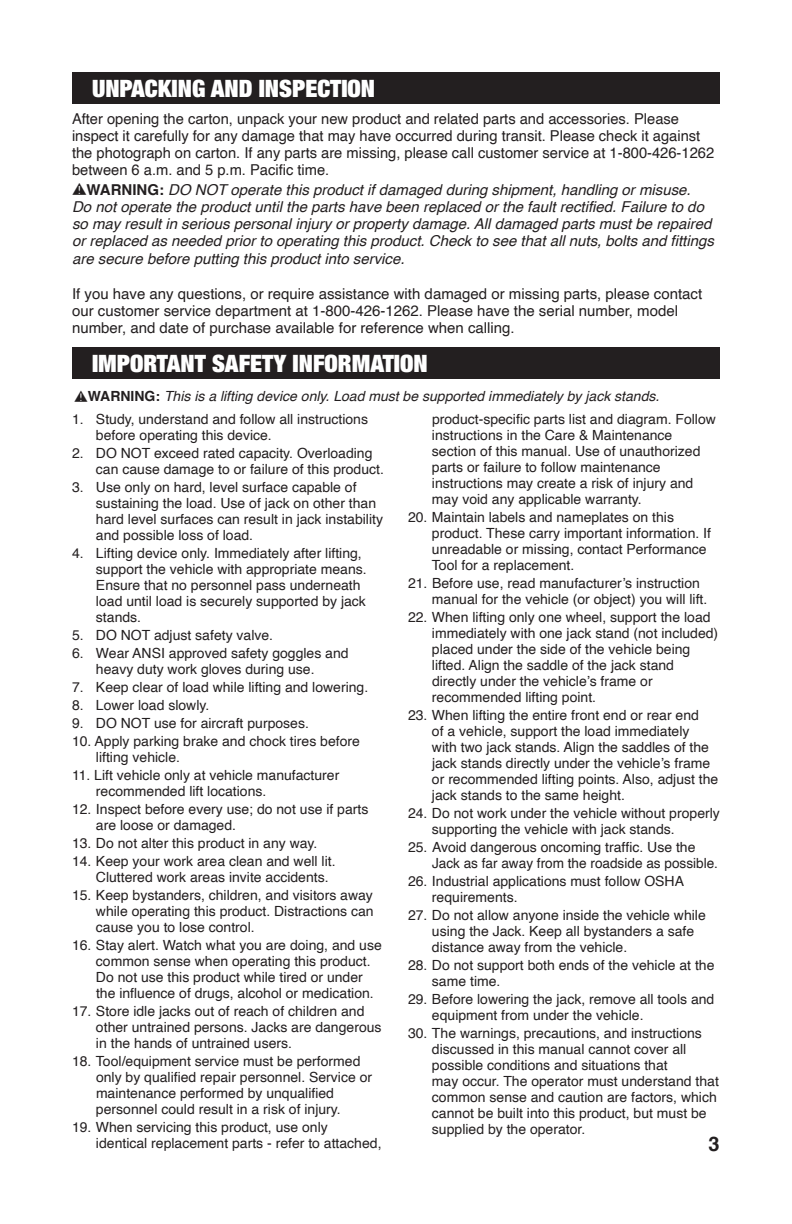
<style>
.page{position:relative;width:792px;height:1224px;background:#fff}
.page>*{position:absolute;margin:0;border:0;box-sizing:border-box;transform-origin:0 0}
.t1{font:900 expanded 24px "Helvetica Neue";color:#fff}
.t2{font:700 20px "Helvetica";color:#231f20}
.t3{font:15px/17px "Helvetica";color:#231f20}
.t4{font:italic 15px/17.2px "Helvetica";color:#231f20}
.list_2{font:14px "Helvetica";color:#231f20}
.subHead{font:italic 14px "Helvetica";color:#231f20}
.s1{font-weight:700;font-style:normal}
</style>
<div class="page">
<div style="left:72px;top:72px;width:648px;height:31px;background:#231f20"></div>
<div style="left:72px;top:347px;width:648px;height:31px;background:#231f20"></div>
<p class="t1" style="left:92px;top:73px;width:285px">UNPACKING AND INSPECTION</p>
<p class="t3" style="left:72px;top:110px;width:644px">After opening the carton, unpack your new product and related parts and accessories. Please inspect it carefully for any damage that may have occurred during transit. Please check it against the photograph on carton. If any parts are missing, please call customer service at 1-800-426-1262 between 6 a.m. and 5 p.m. Pacific time.</p>
<p class="t4" style="left:72px;top:181px;width:643px;text-indent:15px"><span class="s1">WARNING:</span> DO NOT operate this product if damaged during shipment, handling or misuse.<br>Do not operate the product until the parts have been replaced or the fault rectified. Failure to do so may result in serious personal injury or property damage. All damaged parts must be repaired or replaced as needed prior to operating this product. Check to see that all nuts, bolts and fittings are secure before putting this product into service.</p>
<p class="t3" style="left:72px;top:286px;width:632px">If you have any questions, or require assistance with damaged or missing parts, please contact our customer service department at 1-800-426-1262. Please have the serial number, model number, and date of purchase available for reference when calling.</p>
<p class="t1" style="left:92px;top:348px;width:337px">IMPORTANT SAFETY INFORMATION</p>
<p class="subHead" style="left:88px;top:385px;width:573px"><span class="s1">WARNING:</span> This is a lifting device only. Load must be supported immediately by jack stands.</p>
<p class="list_2" style="left:72px;top:408px;width:298px">1. Study, understand and follow all instructions</p>
<p class="list_2" style="left:96px;top:424px;width:177px">before operating this device.</p>
<p class="list_2" style="left:72px;top:442px;width:302px">2. DO NOT exceed rated capacity. Overloading</p>
<p class="list_2" style="left:96px;top:458px;width:289px">can cause damage to or failure of this product.</p>
<p class="list_2" style="left:72px;top:476px;width:286px">3. Use only on hard, level surface capable of</p>
<p class="list_2" style="left:96px;top:492px;width:282px">sustaining the load. Use of jack on other than</p>
<p class="list_2" style="left:96px;top:508px;width:289px">hard level surfaces can result in jack instability</p>
<p class="list_2" style="left:96px;top:524px;width:159px">and possible loss of load.</p>
<p class="list_2" style="left:72px;top:542px;width:291px">4. Lifting device only. Immediately after lifting,</p>
<p class="list_2" style="left:96px;top:558px;width:272px">support the vehicle with appropriate means.</p>
<p class="list_2" style="left:96px;top:574px;width:266px">Ensure that no personnel pass underneath</p>
<p class="list_2" style="left:96px;top:590px;width:272px">load until load is securely supported by jack</p>
<p class="list_2" style="left:96px;top:606px;width:47px">stands.</p>
<p class="list_2" style="left:72px;top:624px;width:203px">5. DO NOT adjust safety valve.</p>
<p class="list_2" style="left:72px;top:642px;width:278px">6. Wear ANSI approved safety goggles and</p>
<p class="list_2" style="left:96px;top:658px;width:220px">heavy duty work gloves during use.</p>
<p class="list_2" style="left:72px;top:676px;width:298px">7. Keep clear of load while lifting and lowering.</p>
<p class="list_2" style="left:72px;top:694px;width:139px">8. Lower load slowly.</p>
<p class="list_2" style="left:72px;top:712px;width:238px">9. DO NOT use for aircraft purposes.</p>
<p class="list_2" style="left:72px;top:730px;width:289px">10. Apply parking brake and chock tires before</p>
<p class="list_2" style="left:96px;top:746px;width:86px">lifting vehicle.</p>
<p class="list_2" style="left:72px;top:764px;width:269px">11. Lift vehicle only at vehicle manufacturer</p>
<p class="list_2" style="left:96px;top:780px;width:172px">recommended lift locations.</p>
<p class="list_2" style="left:72px;top:798px;width:298px">12. Inspect before every use; do not use if parts</p>
<p class="list_2" style="left:96px;top:814px;width:142px">are loose or damaged.</p>
<p class="list_2" style="left:72px;top:832px;width:247px">13. Do not alter this product in any way.</p>
<p class="list_2" style="left:72px;top:850px;width:265px">14. Keep your work area clean and well lit.</p>
<p class="list_2" style="left:96px;top:866px;width:234px">Cluttered work areas invite accidents.</p>
<p class="list_2" style="left:72px;top:884px;width:302px">15. Keep bystanders, children, and visitors away</p>
<p class="list_2" style="left:96px;top:900px;width:279px">while operating this product. Distractions can</p>
<p class="list_2" style="left:96px;top:916px;width:160px">cause you to lose control.</p>
<p class="list_2" style="left:72px;top:934px;width:311px">16. Stay alert. Watch what you are doing, and use</p>
<p class="list_2" style="left:96px;top:950px;width:276px">common sense when operating this product.</p>
<p class="list_2" style="left:96px;top:966px;width:268px">Do not use this product while tired or under</p>
<p class="list_2" style="left:96px;top:982px;width:279px">the influence of drugs, alcohol or medication.</p>
<p class="list_2" style="left:72px;top:1000px;width:294px">17. Store idle jacks out of reach of children and</p>
<p class="list_2" style="left:96px;top:1016px;width:287px">other untrained persons. Jacks are dangerous</p>
<p class="list_2" style="left:96px;top:1032px;width:198px">in the hands of untrained users.</p>
<p class="list_2" style="left:72px;top:1050px;width:290px">18. Tool/equipment service must be performed</p>
<p class="list_2" style="left:96px;top:1066px;width:278px">only by qualified repair personnel. Service or</p>
<p class="list_2" style="left:96px;top:1082px;width:240px">maintenance performed by unqualified</p>
<p class="list_2" style="left:96px;top:1098px;width:246px">personnel could result in a risk of injury.</p>
<p class="list_2" style="left:72px;top:1116px;width:257px">19. When servicing this product, use only</p>
<p class="list_2" style="left:96px;top:1132px;width:287px">identical replacement parts - refer to attached,</p>
<p class="list_2" style="left:432px;top:408px;width:285px">product-specific parts list and diagram. Follow</p>
<p class="list_2" style="left:432px;top:424px;width:242px">instructions in the Care &amp; Maintenance</p>
<p class="list_2" style="left:432px;top:440px;width:270px">section of this manual. Use of unauthorized</p>
<p class="list_2" style="left:432px;top:456px;width:230px">parts or failure to follow maintenance</p>
<p class="list_2" style="left:432px;top:472px;width:263px">instructions may create a risk of injury and</p>
<p class="list_2" style="left:432px;top:488px;width:211px">may void any applicable warranty.</p>
<p class="list_2" style="left:408px;top:506px;width:267px">20. Maintain labels and nameplates on this</p>
<p class="list_2" style="left:432px;top:522px;width:281px">product. These carry important information. If</p>
<p class="list_2" style="left:432px;top:538px;width:276px">unreadable or missing, contact Performance</p>
<p class="list_2" style="left:432px;top:554px;width:144px">Tool for a replacement.</p>
<p class="list_2" style="left:408px;top:572px;width:293px">21. Before use, read manufacturer’s instruction</p>
<p class="list_2" style="left:432px;top:588px;width:277px">manual for the vehicle (or object) you will lift.</p>
<p class="list_2" style="left:408px;top:606px;width:304px">22. When lifting only one wheel, support the load</p>
<p class="list_2" style="left:432px;top:622px;width:288px">immediately with one jack stand (not included)</p>
<p class="list_2" style="left:432px;top:638px;width:260px">placed under the side of the vehicle being</p>
<p class="list_2" style="left:432px;top:654px;width:244px">lifted. Align the saddle of the jack stand</p>
<p class="list_2" style="left:432px;top:670px;width:222px">directly under the vehicle’s frame or</p>
<p class="list_2" style="left:432px;top:686px;width:166px">recommended lifting point.</p>
<p class="list_2" style="left:408px;top:704px;width:292px">23. When lifting the entire front end or rear end</p>
<p class="list_2" style="left:432px;top:720px;width:259px">of a vehicle, support the load immediately</p>
<p class="list_2" style="left:432px;top:736px;width:279px">with two jack stands. Align the saddles of the</p>
<p class="list_2" style="left:432px;top:752px;width:280px">jack stands directly under the vehicle’s frame</p>
<p class="list_2" style="left:432px;top:768px;width:288px">or recommended lifting points. Also, adjust the</p>
<p class="list_2" style="left:432px;top:784px;width:194px">jack stands to the same height.</p>
<p class="list_2" style="left:408px;top:802px;width:313px">24. Do not work under the vehicle without properly</p>
<p class="list_2" style="left:432px;top:818px;width:244px">supporting the vehicle with jack stands.</p>
<p class="list_2" style="left:408px;top:836px;width:289px">25. Avoid dangerous oncoming traffic. Use the</p>
<p class="list_2" style="left:432px;top:852px;width:288px">Jack as far away from the roadside as possible.</p>
<p class="list_2" style="left:408px;top:870px;width:278px">26. Industrial applications must follow OSHA</p>
<p class="list_2" style="left:432px;top:886px;width:87px">requirements.</p>
<p class="list_2" style="left:408px;top:904px;width:299px">27. Do not allow anyone inside the vehicle while</p>
<p class="list_2" style="left:432px;top:920px;width:264px">using the Jack. Keep all bystanders a safe</p>
<p class="list_2" style="left:432px;top:936px;width:197px">distance away from the vehicle.</p>
<p class="list_2" style="left:408px;top:954px;width:308px">28. Do not support both ends of the vehicle at the</p>
<p class="list_2" style="left:432px;top:970px;width:70px">same time.</p>
<p class="list_2" style="left:408px;top:988px;width:308px">29. Before lowering the jack, remove all tools and</p>
<p class="list_2" style="left:432px;top:1004px;width:213px">equipment from under the vehicle.</p>
<p class="list_2" style="left:408px;top:1022px;width:295px">30. The warnings, precautions, and instructions</p>
<p class="list_2" style="left:432px;top:1038px;width:256px">discussed in this manual cannot cover all</p>
<p class="list_2" style="left:432px;top:1054px;width:237px">possible conditions and situations that</p>
<p class="list_2" style="left:432px;top:1070px;width:288px">may occur. The operator must understand that</p>
<p class="list_2" style="left:432px;top:1086px;width:286px">common sense and caution are factors, which</p>
<p class="list_2" style="left:432px;top:1102px;width:276px">cannot be built into this product, but must be</p>
<p class="list_2" style="left:432px;top:1118px;width:155px">supplied by the operator.</p>
<p class="t2" style="left:708px;top:1127px;width:13px">3</p>
</div>
